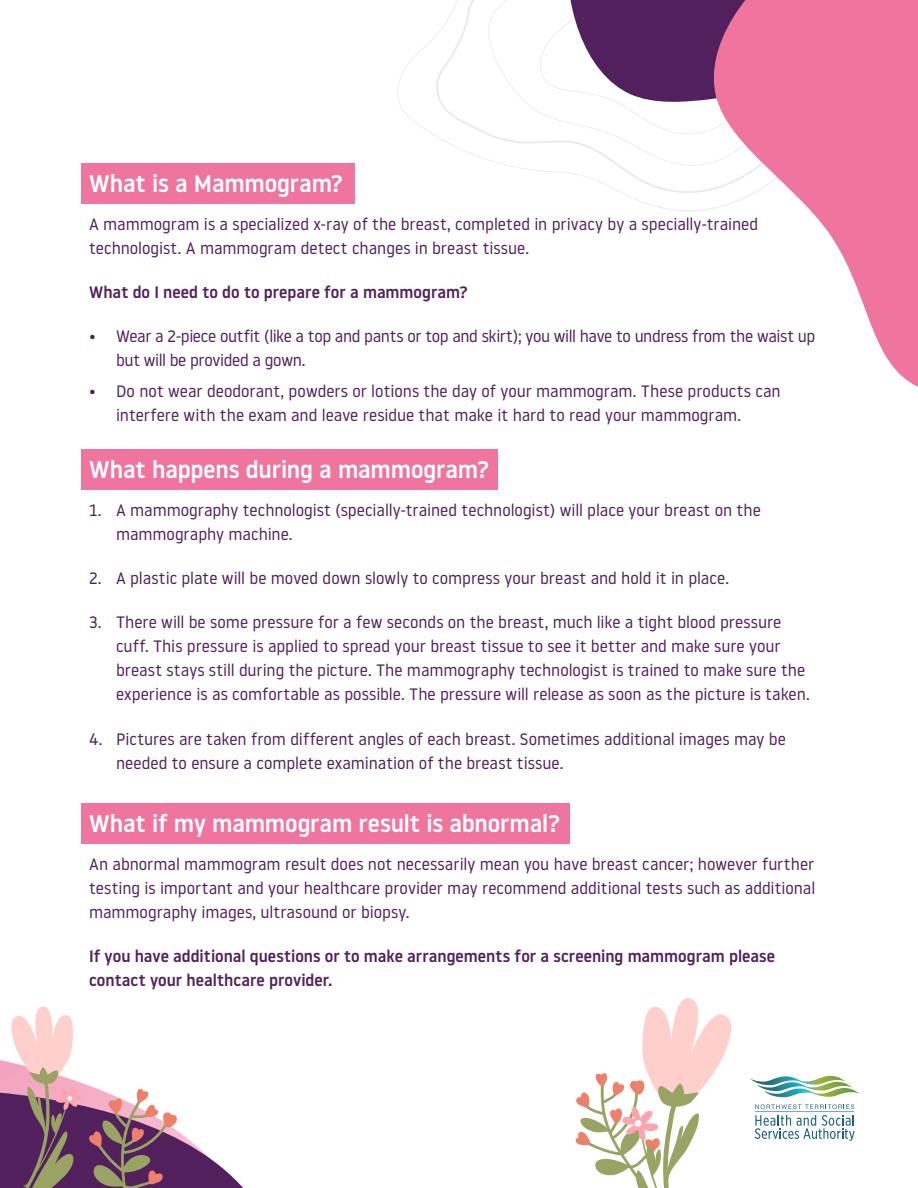
<style>
.page{position:relative;width:918px;height:1188px;background:#fff}
.page>*{position:absolute;margin:0;border:0;box-sizing:border-box;transform-origin:0 0}
.t1{font:500 24px "Noway";letter-spacing:-.005em;color:#fff}
.t2{font:16.5px/24px "Noway";color:#52205c}
.t3{font:500 16.5px/24px "Noway";color:#52205c}
.t4{font:16.5px/24px "Noway";letter-spacing:-.02em;color:#52205c}
</style>
<div class="page">
<svg style="left:397px;top:0;width:307px;height:211px"></svg>
<div style="left:81px;top:164px;width:273px;height:40px;background:#ef749e"></div>
<div style="left:81px;top:449px;width:417px;height:41px;background:#ef749e"></div>
<div style="left:81px;top:803px;width:488px;height:41px;background:#ef749e"></div>
<svg style="left:561px;top:0;width:143px;height:130px;fill:#52205c"></svg>
<svg style="left:704px;top:0;width:214px;height:387px;fill:#ef749e"></svg>
<svg style="left:750px;top:1075px;width:110px;height:22px"></svg>
<svg style="left:755px;top:1104px;width:100px;height:37px"></svg>
<svg style="left:575px;top:998px;width:156px;height:190px"></svg>
<svg style="left:0;top:1006px;width:243px;height:182px"></svg>
<h1 class="t1" style="left:89px;top:167px;width:256px">What is a Mammogram?</h1>
<p class="t2" style="left:89px;top:211px;width:671px">A mammogram is a specialized x-ray of the breast, completed in privacy by a specially-trained technologist. A mammogram detect changes in breast tissue.</p>
<p class="t3" style="left:89px;top:280px;width:380px">What do I need to do to prepare for a mammogram?</p>
<p class="t4" style="left:116px;top:324px;width:701px;text-indent:-27px">• Wear a 2-piece outfit (like a top and pants or top and skirt); you will have to undress from the waist up but will be provided a gown.</p>
<p class="t2" style="left:116px;top:378px;width:666px;text-indent:-27px">• Do not wear deodorant, powders or lotions the day of your mammogram. These products can interfere with the exam and leave residue that make it hard to read your mammogram.</p>
<h1 class="t1" style="left:89px;top:453px;width:402px">What happens during a mammogram?</h1>
<p class="t2" style="left:116px;top:497px;width:646px;text-indent:-27px">1. A mammography technologist (specially-trained technologist) will place your breast on the mammography machine.</p>
<p class="t2" style="left:89px;top:566px;width:642px">2. A plastic plate will be moved down slowly to compress your breast and hold it in place.</p>
<p class="t2" style="left:116px;top:610px;width:695px;text-indent:-27px">3. There will be some pressure for a few seconds on the breast, much like a tight blood pressure cuff. This pressure is applied to spread your breast tissue to see it better and make sure your breast stays still during the picture. The mammography technologist is trained to make sure the experience is as comfortable as possible. The pressure will release as soon as the picture is taken.</p>
<p class="t2" style="left:116px;top:726px;width:671px;text-indent:-27px">4. Pictures are taken from different angles of each breast. Sometimes additional images may be needed to ensure a complete examination of the breast tissue.</p>
<h1 class="t1" style="left:89px;top:807px;width:473px">What if my mammogram result is abnormal?</h1>
<p class="t2" style="left:89px;top:851px;width:728px;text-align:justify">An abnormal mammogram result does not necessarily mean you have breast cancer; however further testing is important and your healthcare provider may recommend additional tests such as additional mammography images, ultrasound or biopsy.</p>
<p class="t3" style="left:89px;top:944px;width:688px">If you have additional questions or to make arrangements for a screening mammogram please contact your healthcare provider.</p>
</div>
